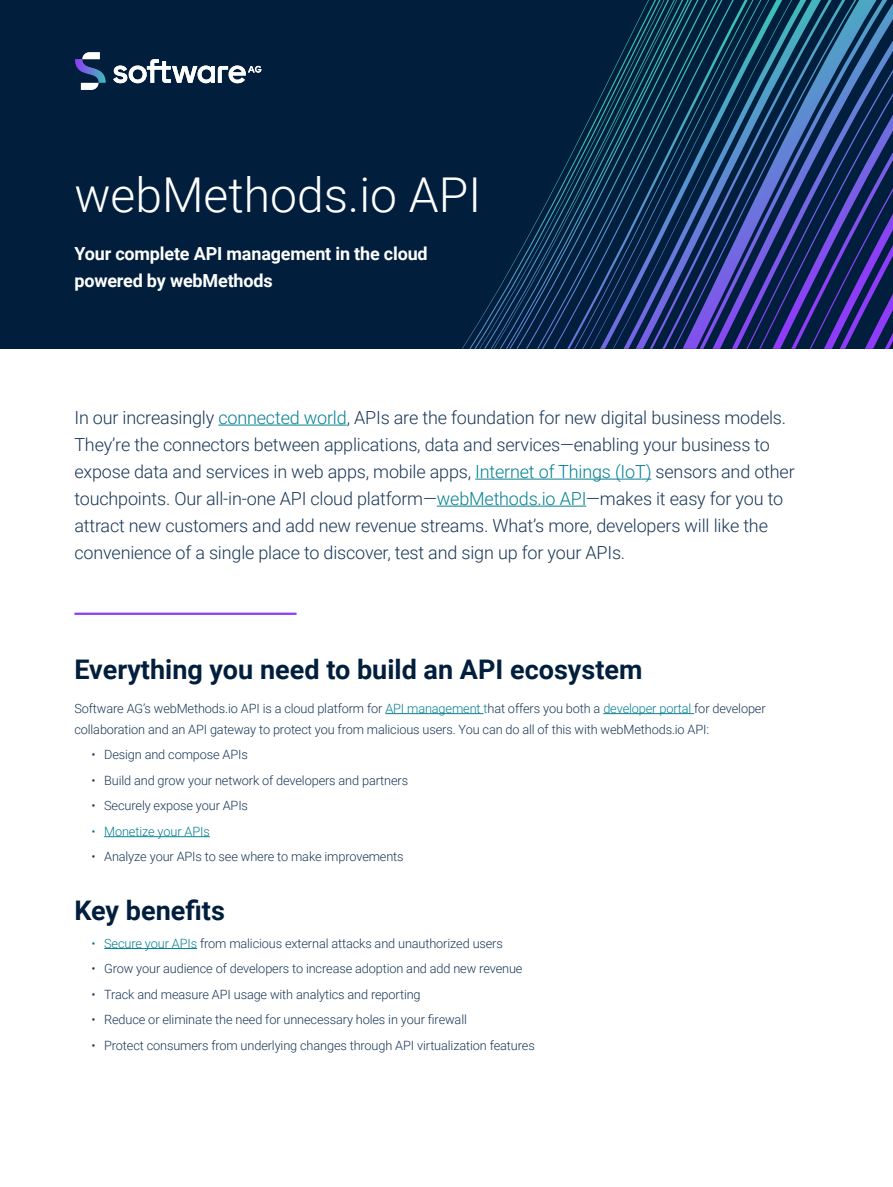
<style>
.page{position:relative;width:893px;height:1187px;background:#fff}
.page>*{position:absolute;margin:0;border:0;box-sizing:border-box;transform-origin:0 0}
.h1-L_-_Headline_32_40__light{font:300 48px "Roboto";color:#fff}
.h3_-_headline_18_26__dark{font:700 27px "Roboto";color:#011f3d}
.h4-L__intro__-_12_18__dark{font:300 18px/27px "Roboto";letter-spacing:-.01em;color:#193857}
.h5_-_Headline_12_18__light{font:700 18px/27px "Roboto";letter-spacing:-.01em;color:#fff}
.body_-_9_14__dark{font:300 12.75px/21px "Roboto";letter-spacing:-.01em;color:#193857}
.t1{font:300 12.75px "Roboto";letter-spacing:-.01em;color:#058192}
.s1{color:#058192}
</style>
<div class="page">
<hr style="left:218px;top:424px;width:129px;height:1px;background:#058192">
<hr style="left:475px;top:478px;width:176px;height:1px;background:#058192">
<hr style="left:437px;top:505px;width:149px;height:1px;background:#058192">
<hr style="left:385px;top:713px;width:98px;height:1px;background:#058192">
<hr style="left:603px;top:713px;width:91px;height:1px;background:#058192">
<hr style="left:104px;top:836px;width:106px;height:1px;background:#058192">
<hr style="left:104px;top:948px;width:93px;height:1px;background:#058192">
<div style="left:0;top:0;width:893px;height:349px;background:#011f3d"></div>
<svg style="left:75px;top:52px;width:31px;height:38px"></svg>
<svg style="left:113px;top:59px;width:148px;height:24px"></svg>
<svg style="left:491px;top:0;width:396px;height:349px"></svg>
<hr style="left:74px;top:612px;width:223px;height:3px;background:#8e3cf7">
<p class="h1-L_-_Headline_32_40__light" style="left:74px;top:161px;width:408px">webMethods.io API</p>
<p class="h5_-_Headline_12_18__light" style="left:74px;top:239px;width:355px">Your complete API management in the cloud powered by webMethods</p>
<p class="h4-L__intro__-_12_18__dark" style="left:74px;top:403px;width:722px">In our increasingly <span class="s1">connected world</span>, APIs are the foundation for new digital business models.<br>They’re the connectors between applications, data and services—enabling your business to expose data and services in web apps, mobile apps, <span class="s1">Internet of Things (IoT)</span> sensors and other touchpoints. Our all-in-one API cloud platform—<span class="s1">webMethods.io API</span>—makes it easy for you to attract new customers and add new revenue streams. What’s more, developers will like the convenience of a single place to discover, test and sign up for your APIs.</p>
<p class="h3_-_headline_18_26__dark" style="left:74px;top:650px;width:570px">Everything you need to build an API ecosystem</p>
<p class="body_-_9_14__dark" style="left:74px;top:697px;width:693px">Software AG’s webMethods.io API is a cloud platform for <span class="s1">API management t</span>hat offers you both a <span class="s1">developer portal</span> for developer collaboration and an API gateway to protect you from malicious users. You can do all of this with webMethods.io API:</p>
<p class="body_-_9_14__dark" style="left:91px;top:743px;width:158px">• Design and compose APIs</p>
<p class="body_-_9_14__dark" style="left:91px;top:769px;width:318px">• Build and grow your network of developers and partners</p>
<p class="body_-_9_14__dark" style="left:91px;top:794px;width:158px">• Securely expose your APIs</p>
<p class="t1" style="left:91px;top:822px;width:120px">• Monetize your APIs</p>
<p class="body_-_9_14__dark" style="left:91px;top:845px;width:314px">• Analyze your APIs to see where to make improvements</p>
<p class="h3_-_headline_18_26__dark" style="left:74px;top:891px;width:152px">Key benefits</p>
<p class="body_-_9_14__dark" style="left:91px;top:932px;width:413px"><span class="s1">• Secure your APIs</span> from malicious external attacks and unauthorized users</p>
<p class="body_-_9_14__dark" style="left:91px;top:957px;width:433px">• Grow your audience of developers to increase adoption and add new revenue</p>
<p class="body_-_9_14__dark" style="left:91px;top:983px;width:331px">• Track and measure API usage with analytics and reporting</p>
<p class="body_-_9_14__dark" style="left:91px;top:1008px;width:377px">• Reduce or eliminate the need for unnecessary holes in your firewall</p>
<p class="body_-_9_14__dark" style="left:91px;top:1034px;width:445px">• Protect consumers from underlying changes through API virtualization features</p>
</div>
